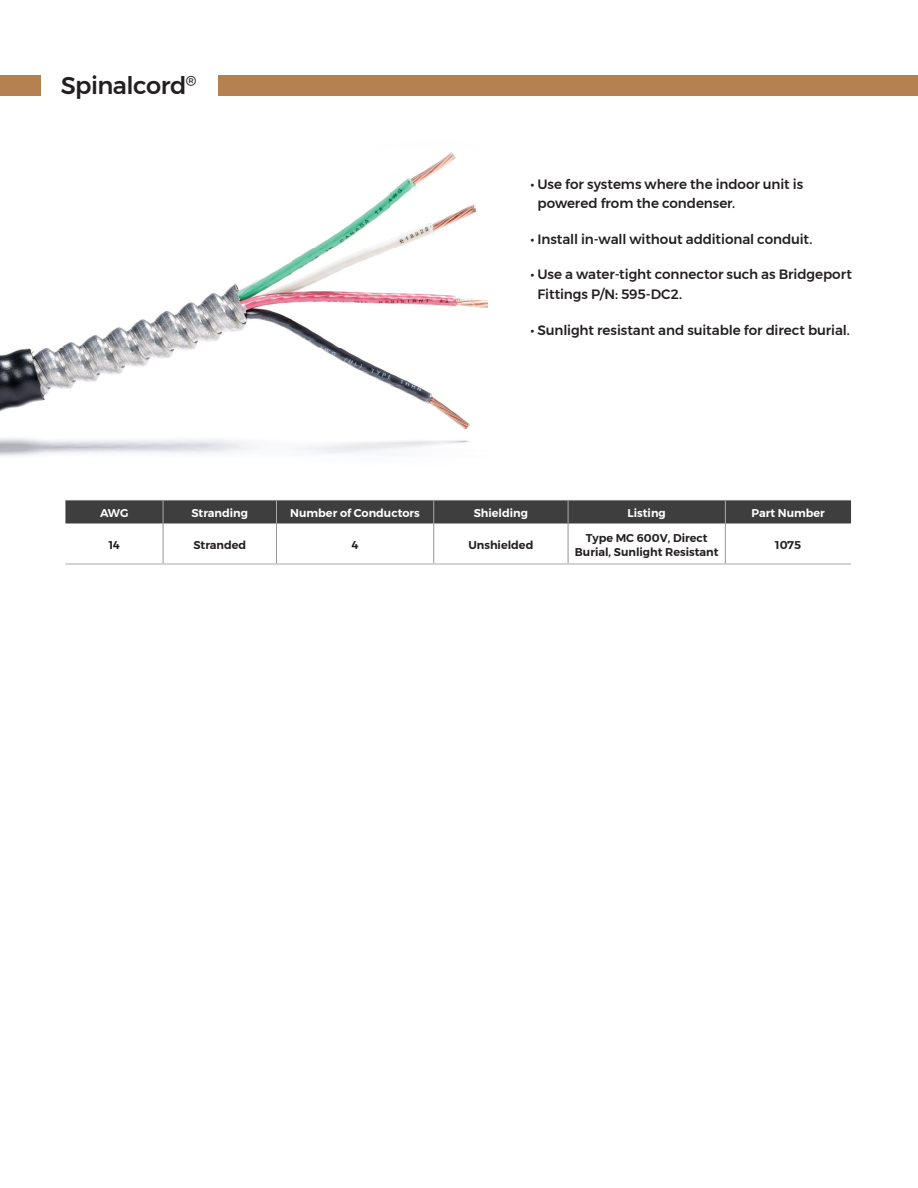
<style>
.page{position:relative;width:918px;height:1188px;background:#fff}
.page>*{position:absolute;margin:0;border:0;box-sizing:border-box;transform-origin:0 0}
.t1{font:500 24px "Montserrat";letter-spacing:-.02em;color:#231f20}
.t2{font:500 13.5px/19.5px "Montserrat";letter-spacing:-.005em;color:#231f20}
.t3{font:600 11.25px/13.5px "Montserrat";color:#231f20;text-align:center}
.t4{font:600 11.25px "Montserrat";color:#fff}
</style>
<div class="page">
<img style="left:0;top:75px;width:488px;height:474px">
<div style="left:218px;top:76px;width:700px;height:20px;background:#b68150"></div>
<div style="left:0;top:76px;width:40px;height:20px;background:#b68150"></div>
<div style="left:65px;top:500px;width:786px;height:23px;background:#3e3e3f"></div>
<hr style="left:163px;top:523px;width:1px;height:41px;background:#939598">
<hr style="left:276px;top:523px;width:1px;height:41px;background:#939598">
<hr style="left:433px;top:523px;width:1px;height:41px;background:#939598">
<hr style="left:568px;top:523px;width:1px;height:41px;background:#939598">
<hr style="left:725px;top:523px;width:1px;height:41px;background:#939598">
<hr style="left:65px;top:564px;width:98px;height:1px;background:#a8a9ad">
<hr style="left:163px;top:564px;width:113px;height:1px;background:#a8a9ad">
<hr style="left:276px;top:564px;width:158px;height:1px;background:#a8a9ad">
<hr style="left:434px;top:564px;width:134px;height:1px;background:#a8a9ad">
<hr style="left:568px;top:564px;width:157px;height:1px;background:#a8a9ad">
<hr style="left:725px;top:564px;width:126px;height:1px;background:#a8a9ad">
<h1 class="t1" style="left:61px;top:67px;width:137px">Spinalcord<sup>®</sup></h1>
<p class="t2" style="left:538px;top:174px;width:267px;text-indent:-7px">• Use for systems where the indoor unit is powered from the condenser.</p>
<p class="t2" style="left:531px;top:229px;width:284px">• Install in-wall without additional conduit.</p>
<p class="t2" style="left:538px;top:265px;width:316px;text-indent:-7px">• Use a water-tight connector such as Bridgeport<br>Fittings P/N: 595-DC2.</p>
<p class="t2" style="left:531px;top:320px;width:321px">• Sunlight resistant and suitable for direct burial.</p>
<p class="t4" style="left:100px;top:504px;width:30px">AWG</p>
<p class="t4" style="left:191px;top:504px;width:58px">Stranding</p>
<p class="t4" style="left:290px;top:504px;width:131px">Number of Conductors</p>
<p class="t4" style="left:474px;top:504px;width:56px">Shielding</p>
<p class="t4" style="left:628px;top:504px;width:40px">Listing</p>
<p class="t4" style="left:751px;top:504px;width:75px">Part Number</p>
<p class="t3" style="left:109px;top:538px;width:13px">14</p>
<p class="t3" style="left:193px;top:538px;width:54px">Stranded</p>
<p class="t3" style="left:352px;top:538px;width:8px">4</p>
<p class="t3" style="left:468px;top:538px;width:66px">Unshielded</p>
<p class="t3" style="left:575px;top:532px;width:145px">Type MC 600V, Direct<br>Burial, Sunlight Resistant</p>
<p class="t3" style="left:775px;top:538px;width:27px">1075</p>
</div>
